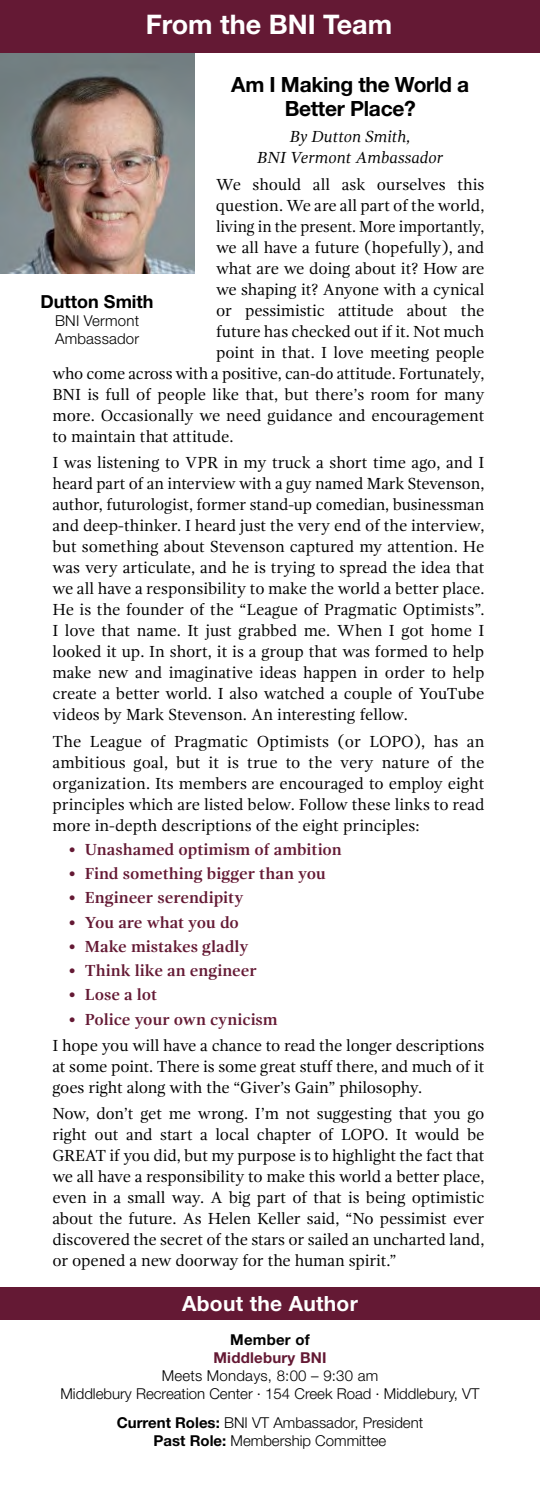
<style>
.page{position:relative;width:540px;height:1512px;background:#fff}
.page>*{position:absolute;margin:0;border:0;box-sizing:border-box;transform-origin:0 0}
.t1{font:700 27px "Helvetica Neue";color:#fff}
.t2{font:700 21px/24px "Helvetica Neue";letter-spacing:-.015em;color:#000;text-align:center}
.t3{font:700 21px "Helvetica Neue";letter-spacing:.015em;color:#fff}
.t4{font:700 18px "Helvetica Neue";color:#000}
.t5{font:16.5px/21px "Gandhi Serif";letter-spacing:-.01em;color:#000;text-align:justify}
.t6{font:700 16.5px "Gandhi Serif";color:#641934}
.t7{font:16.5px "Gandhi Serif";letter-spacing:-.01em;color:#000;scale:.96 1}
.t8{font:italic 16.5px/21px "Gandhi Serif";color:#000;text-align:center}
.t9{font:300 15px/18px "Helvetica Neue";color:#000;text-align:center}
.t10{font:700 15px "Helvetica Neue";letter-spacing:.015em;color:#641934}
.t11{font:700 15px "Helvetica Neue";letter-spacing:.015em;color:#000}
.s1{font-weight:700}
</style>
<div class="page">
<img style="left:0;top:53px;width:194px;height:220px">
<div style="left:0;top:0;width:540px;height:53px;background:#641934"></div>
<div style="left:0;top:1288px;width:540px;height:32px;background:#641934"></div>
<h1 class="t1" style="left:146px;top:8px;width:248px">From the BNI Team</h1>
<p class="t2" style="left:231px;top:72px;width:239px">Am I Making the World a<br>Better Place?</p>
<p class="t8" style="left:257px;top:126px;width:188px">By Dutton Smith,<br>BNI Vermont Ambassador</p>
<p class="t5" style="left:216px;top:174px;width:270px">We should all ask ourselves this</p>
<p class="t5" style="left:216px;top:195px;width:270px">question. We are all part of the world,</p>
<p class="t7" style="left:216px;top:217px;width:281px">living in the present. More importantly,</p>
<p class="t5" style="left:216px;top:237px;width:270px">we all have a future (hopefully), and</p>
<p class="t5" style="left:216px;top:258px;width:270px">what are we doing about it? How are</p>
<p class="t5" style="left:216px;top:279px;width:270px">we shaping it? Anyone with a cynical</p>
<p class="t5" style="left:216px;top:300px;width:270px">or pessimistic attitude about the</p>
<p class="t5" style="left:216px;top:321px;width:270px">future has checked out if it. Not much</p>
<p class="t5" style="left:216px;top:342px;width:270px">point in that. I love meeting people</p>
<p class="t5" style="left:52px;top:363px;width:434px">who come across with a positive, can-do attitude. Fortunately,</p>
<p class="t5" style="left:52px;top:384px;width:434px">BNI is full of people like that, but there’s room for many</p>
<p class="t5" style="left:52px;top:405px;width:434px">more. Occasionally we need guidance and encouragement</p>
<p class="t5" style="left:52px;top:426px;width:182px">to maintain that attitude.</p>
<p class="t5" style="left:52px;top:452px;width:434px">I was listening to VPR in my truck a short time ago, and I heard part of an interview with a guy named Mark Stevenson, author, futurologist, former stand-up comedian, businessman and deep-thinker. I heard just the very end of the interview, but something about Stevenson captured my attention. He was very articulate, and he is trying to spread the idea that we all have a responsibility to make the world a better place.<br>He is the founder of the “League of Pragmatic Optimists”.<br>I love that name. It just grabbed me. When I got home I looked it up. In short, it is a group that was formed to help make new and imaginative ideas happen in order to help create a better world. I also watched a couple of YouTube videos by Mark Stevenson. An interesting fellow.</p>
<p class="t5" style="left:52px;top:731px;width:434px">The League of Pragmatic Optimists (or LOPO), has an ambitious goal, but it is true to the very nature of the organization. Its members are encouraged to employ eight principles which are listed below. Follow these links to read more in-depth descriptions of the eight principles:</p>
<p class="t6" style="left:69px;top:840px;width:275px">• Unashamed optimism of ambition</p>
<p class="t6" style="left:69px;top:864px;width:259px">• Find something bigger than you</p>
<p class="t6" style="left:69px;top:888px;width:176px">• Engineer serendipity</p>
<p class="t6" style="left:69px;top:913px;width:172px">• You are what you do</p>
<p class="t6" style="left:69px;top:937px;width:181px">• Make mistakes gladly</p>
<p class="t6" style="left:69px;top:961px;width:190px">• Think like an engineer</p>
<p class="t6" style="left:69px;top:985px;width:90px">• Lose a lot</p>
<p class="t6" style="left:69px;top:1010px;width:211px">• Police your own cynicism</p>
<p class="t5" style="left:52px;top:1035px;width:434px">I hope you will have a chance to read the longer descriptions at some point. There is some great stuff there, and much of it goes right along with the “Giver’s Gain” philosophy.</p>
<p class="t5" style="left:52px;top:1103px;width:434px">Now, don’t get me wrong. I’m not suggesting that you go right out and start a local chapter of LOPO. It would be GREAT if you did, but my purpose is to highlight the fact that we all have a responsibility to make this world a better place, even in a small way. A big part of that is being optimistic about the future. As Helen Keller said, “No pessimist ever discovered the secret of the stars or sailed an uncharted land, or opened a new doorway for the human spirit.”</p>
<p class="t4" style="left:41px;top:290px;width:115px">Dutton Smith</p>
<p class="t9" style="left:55px;top:311px;width:86px;text-align:left">BNI Vermont<br>Ambassador</p>
<p class="t3" style="left:182px;top:1290px;width:177px">About the Author</p>
<p class="t11" style="left:230px;top:1330px;width:81px">Member of</p>
<p class="t10" style="left:213px;top:1348px;width:115px">Middlebury BNI</p>
<p class="t9" style="left:60px;top:1366px;width:421px">Meets Mondays, 8:00 – 9:30 am<br>Middlebury Recreation Center · 154 Creek Road · Middlebury, VT</p>
<p class="t9" style="left:117px;top:1413px;width:308px"><span class="s1">Current Roles:</span> BNI VT Ambassador, President<br><span class="s1">Past Role:</span> Membership Committee</p>
</div>
